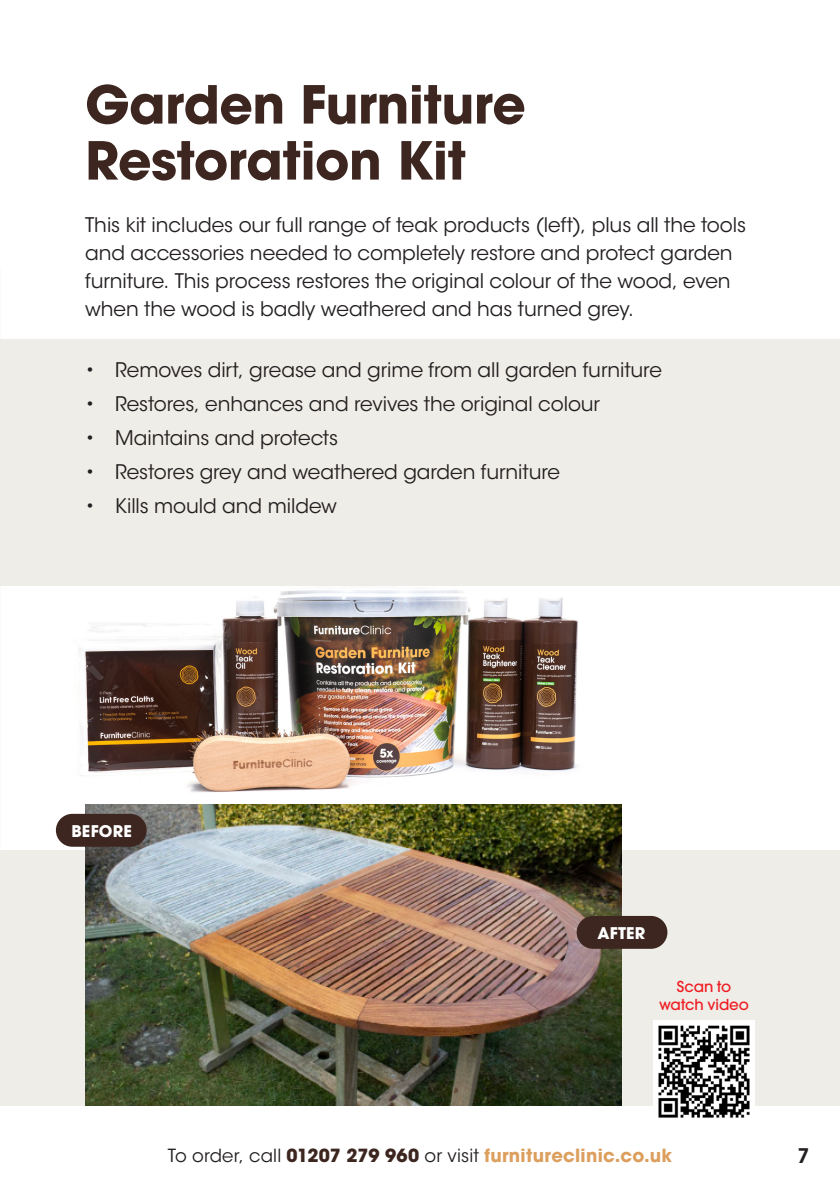
<style>
.page{position:relative;width:840px;height:1191px;background:#fff}
.page>*{position:absolute;margin:0;border:0;box-sizing:border-box;transform-origin:0 0}
.t1{font:700 52px/56px "ITC Avant Garde Pro";letter-spacing:-.01em;color:#3c261f}
.t2{font:20px/28px "ITC Avant Garde Std";letter-spacing:-.005em;color:#231f20}
.t3{font:600 20px "ITC Avant Garde Std";color:#231f20}
.t4{font:700 18px "ITC Avant Garde Pro";letter-spacing:.015em;color:#dc9f5e}
.t5{font:700 16px "ITC Avant Garde Pro";letter-spacing:.015em;color:#fff}
.t6{font:500 15px/18px "ITC Avant Garde Pro";letter-spacing:-.005em;color:#ee1d23;text-align:center}
.s1{font-family:"ITC Avant Garde Std";font-weight:400;color:#231f20}
.s2{color:#3c261f}
</style>
<div class="page">
<div style="left:0;top:339px;width:839px;height:246px;background:#efede8"></div>
<div style="left:0;top:850px;width:839px;height:256px;background:#efede8"></div>
<img style="left:65px;top:585px;width:531px;height:207px">
<img style="left:653px;top:1020px;width:101px;height:98px">
<img style="left:85px;top:804px;width:536px;height:302px">
<div style="left:56px;top:814px;width:91px;height:32px;background:#3c261f;border-radius:16px"></div>
<div style="left:576px;top:916px;width:91px;height:32px;background:#3c261f;border-radius:16px"></div>
<p class="t1" style="left:85px;top:76px;width:442px">Garden Furniture<br>Restoration Kit</p>
<p class="t2" style="left:85px;top:211px;width:662px">This kit includes our full range of teak products (left), plus all the tools and accessories needed to completely restore and protect garden furniture. This process restores the original colour of the wood, even when the wood is badly weathered and has turned grey.</p>
<p class="t2" style="left:85px;top:356px;width:578px">• Removes dirt, grease and grime from all garden furniture</p>
<p class="t2" style="left:85px;top:390px;width:516px">• Restores, enhances and revives the original colour</p>
<p class="t2" style="left:85px;top:424px;width:254px">• Maintains and protects</p>
<p class="t2" style="left:85px;top:458px;width:476px">• Restores grey and weathered garden furniture</p>
<p class="t2" style="left:85px;top:492px;width:253px">• Kills mould and mildew</p>
<p class="t5" style="left:71px;top:820px;width:62px">BEFORE</p>
<p class="t5" style="left:597px;top:922px;width:49px">AFTER</p>
<p class="t6" style="left:658px;top:977px;width:91px">Scan to watch video</p>
<p class="t4" style="left:168px;top:1142px;width:506px"><span class="s1">To order, call</span> <span class="s2">01207 279 960</span> <span class="s1">or visit</span> furnitureclinic.co.uk</p>
<p class="t3" style="left:796px;top:1143px;width:14px">7</p>
</div>
